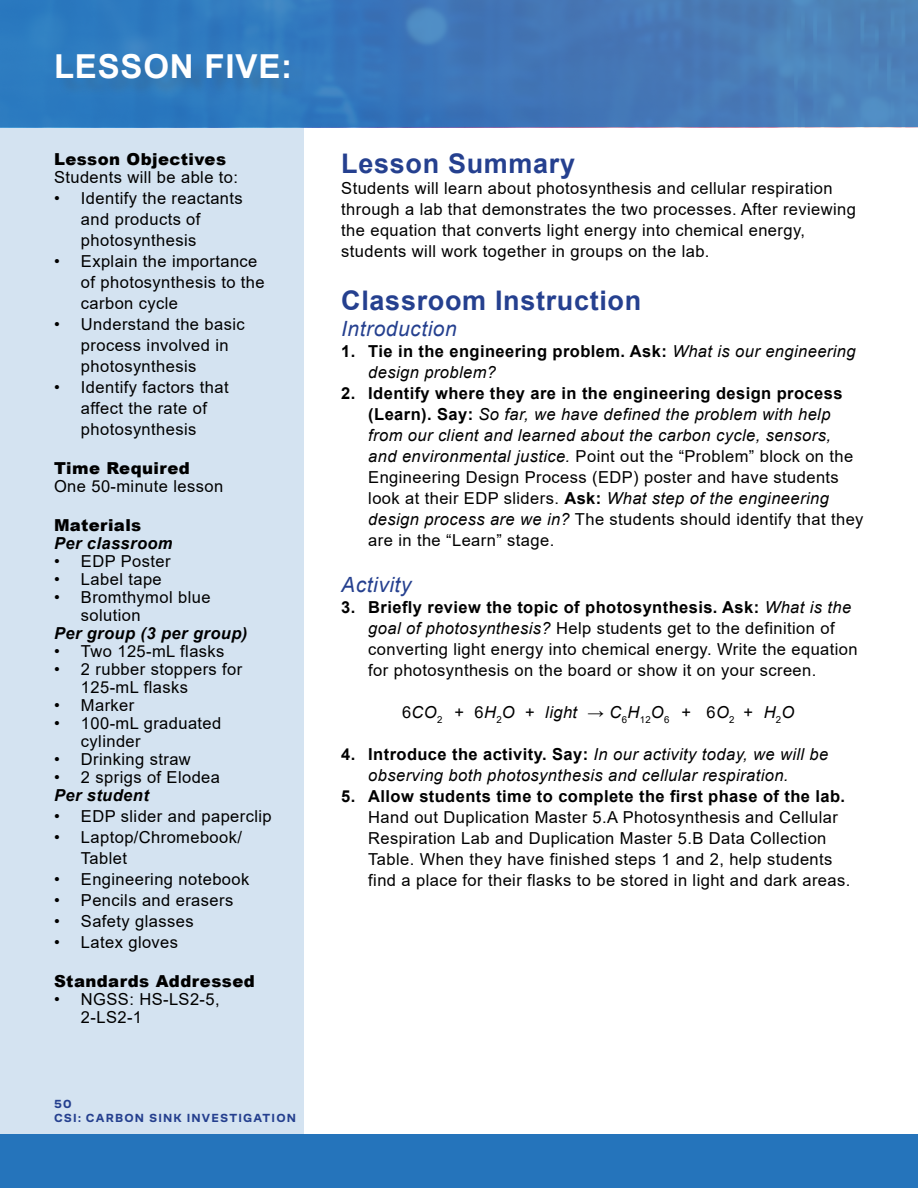
<style>
.page{position:relative;width:918px;height:1188px;background:#fff}
.page>*{position:absolute;margin:0;border:0;box-sizing:border-box;transform-origin:0 0}
.t1{font:700 33px "Arial";letter-spacing:.025em;color:#fff}
.t2{font:700 27px "Arial";letter-spacing:.025em;color:#25408f}
.t3{font:italic 21px "Arial";letter-spacing:.025em;color:#25408f}
.t4{font:16.5px/21px "Arial";letter-spacing:.025em;color:#000}
.t5{font:italic 16.5px/21px "Arial";letter-spacing:.025em;color:#000}
.t6{font:900 16.5px "Arial";letter-spacing:.025em;color:#000}
.t7{font:700 16.5px "Arial";letter-spacing:.025em;color:#000}
.t8{font:italic 700 16.5px "Arial";letter-spacing:.025em;color:#000}
.t9{font:700 12px/13.8px "Co Fo Sans";letter-spacing:.1em;color:#25408f}
.s1{font-weight:700;font-style:normal}
.s2{font-style:normal}
.s3{font-weight:700}
.s4{font-style:italic}
</style>
<div class="page">
<div style="left:0;top:1134px;width:918px;height:54px;background:#2574bb"></div>
<div style="left:0;top:0;width:918px;height:127px;background:linear-gradient(to right,#2777c0,#517db6)"></div>
<div style="left:0;top:127px;width:304px;height:1007px;background:#d4e3f1"></div>
<div style="left:58px;top:55px;width:249px;height:41px;background:#3179ba"></div>
<h1 class="t1" style="left:54px;top:43px;width:240px">LESSON FIVE:</h1>
<p class="t6" style="left:54px;top:147px;width:174px">Lesson Objectives</p>
<p class="t4" style="left:54px;top:167px;width:186px">Students will be able to:</p>
<p class="t4" style="left:81px;top:188px;width:163px;text-indent:-27px">• Identify the reactants and products of photosynthesis</p>
<p class="t4" style="left:81px;top:251px;width:185px;text-indent:-27px">• Explain the importance of photosynthesis to the carbon cycle</p>
<p class="t4" style="left:81px;top:314px;width:165px;text-indent:-27px">• Understand the basic process involved in photosynthesis</p>
<p class="t4" style="left:54px;top:377px;width:176px;text-align:center">• Identify factors that affect the rate of photosynthesis</p>
<p class="t6" style="left:54px;top:456px;width:137px">Time Required</p>
<p class="t4" style="left:54px;top:476px;width:171px">One 50-minute lesson</p>
<p class="t6" style="left:54px;top:513px;width:89px">Materials</p>
<p class="t8" style="left:54px;top:532px;width:120px">Per classroom</p>
<p class="t4" style="left:54px;top:551px;width:118px">• EDP Poster</p>
<p class="t4" style="left:54px;top:569px;width:109px">• Label tape</p>
<p class="t4" style="left:81px;top:588px;width:131px;line-height:18px;text-indent:-27px">• Bromthymol blue solution</p>
<p class="t8" style="left:54px;top:622px;width:195px">Per group (3 per group)</p>
<p class="t4" style="left:54px;top:641px;width:172px">• Two 125-mL flasks</p>
<p class="t4" style="left:81px;top:660px;width:163px;line-height:18px;text-indent:-27px">• 2 rubber stoppers for<br>125-mL flasks</p>
<p class="t4" style="left:54px;top:695px;width:82px">• Marker</p>
<p class="t4" style="left:81px;top:714px;width:142px;line-height:18px;text-indent:-27px">• 100-mL graduated cylinder</p>
<p class="t4" style="left:54px;top:749px;width:138px">• Drinking straw</p>
<p class="t4" style="left:54px;top:767px;width:168px">• 2 sprigs of Elodea</p>
<p class="t8" style="left:54px;top:784px;width:96px">Per student</p>
<p class="t4" style="left:54px;top:806px;width:219px">• EDP slider and paperclip</p>
<p class="t4" style="left:81px;top:827px;width:163px;text-indent:-27px">• Laptop/Chromebook/<br>Tablet</p>
<p class="t4" style="left:54px;top:869px;width:197px">• Engineering notebook</p>
<p class="t4" style="left:54px;top:890px;width:181px">• Pencils and erasers</p>
<p class="t4" style="left:54px;top:911px;width:141px">• Safety glasses</p>
<p class="t4" style="left:54px;top:932px;width:126px">• Latex gloves</p>
<p class="t6" style="left:54px;top:969px;width:202px">Standards Addressed</p>
<p class="t4" style="left:81px;top:990px;width:140px;line-height:18px;text-indent:-27px">• NGSS: HS-LS2-5,<br>2-LS2-1</p>
<p class="t9" style="left:54px;top:1097px;width:244px">50<br>CSI: CARBON SINK INVESTIGATION</p>
<h2 class="t2" style="left:341px;top:145px;width:235px">Lesson Summary</h2>
<p class="t4" style="left:341px;top:178px;width:516px">Students will learn about photosynthesis and cellular respiration through a lab that demonstrates the two processes. After reviewing the equation that converts light energy into chemical energy, students will work together in groups on the lab.</p>
<h2 class="t2" style="left:341px;top:282px;width:302px">Classroom Instruction</h2>
<p class="t3" style="left:341px;top:315px;width:117px">Introduction</p>
<p class="t5" style="left:368px;top:341px;width:489px;text-indent:-27px"><span class="s1">1. Tie in the engineering problem. Ask:</span> What is our engineering design problem?</p>
<p class="t5" style="left:368px;top:383px;width:497px;text-indent:-27px"><span class="s1">2. Identify where they are in the engineering design process (Learn). Say:</span> So far, we have defined the problem with help from our client and learned about the carbon cycle, sensors,<br>and environmental justice. <span class="s2">Point out the “Problem” block on the Engineering Design Process (EDP) poster and have students look at their EDP sliders.</span> <span class="s1">Ask:</span> What step of the engineering design process are we in? <span class="s2">The students should identify that they are in the “Learn” stage.</span></p>
<p class="t3" style="left:341px;top:571px;width:72px">Activity</p>
<p class="t4" style="left:368px;top:596px;width:491px;text-indent:-27px"><span class="s3">3. Briefly review the topic of photosynthesis. Ask:</span> <span class="s4">What is the goal of photosynthesis?</span> Help students get to the definition of converting light energy into chemical energy. Write the equation for photosynthesis on the board or show it on your screen.</p>
<p class="t5" style="left:402px;top:702px;width:394px"><span class="s2">6</span>CO<sub>2</sub> <span class="s2">+ 6</span>H<sub>2</sub>O <span class="s2">+</span> light <span class="s2">→</span> C<sub>6</sub>H<sub>12</sub>O<sub>6</sub> <span class="s2">+ 6</span>O<sub>2</sub> <span class="s2">+</span> H<sub>2</sub>O</p>
<p class="t5" style="left:368px;top:744px;width:462px;text-indent:-27px"><span class="s1">4. Introduce the activity. Say:</span> In our activity today, we will be observing both photosynthesis and cellular respiration.</p>
<p class="t7" style="left:341px;top:784px;width:505px">5. Allow students time to complete the first phase of the lab.</p>
<p class="t4" style="left:368px;top:806px;width:484px">Hand out Duplication Master 5.A Photosynthesis and Cellular Respiration Lab and Duplication Master 5.B Data Collection Table. When they have finished steps 1 and 2, help students find a place for their flasks to be stored in light and dark areas.</p>
</div>
